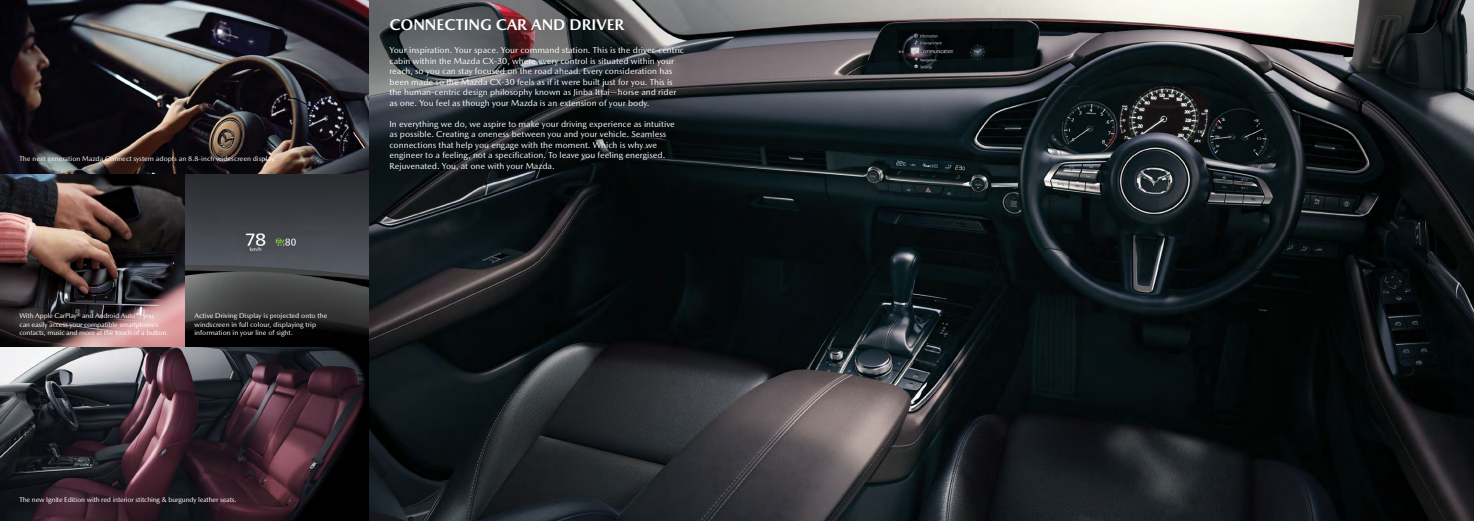
<style>
.page{position:relative;width:1474px;height:521px;background:#fff}
.page>*{position:absolute;margin:0;border:0;box-sizing:border-box;transform-origin:0 0}
.t1{font:700 15.75px "Mazda Type";color:#fff}
.t2{font:8.75px/10.5px "Mazda Type";color:#fff}
.t3{font:7px/8.4px "Mazda Type";letter-spacing:-.02em;color:#fff}
.t4{font:7px/8.4px "Mazda Type";color:#fff}
</style>
<div class="page">
<img style="left:368px;top:0;width:1105px;height:521px">
<img style="left:0;top:0;width:368px;height:521px">
<p class="t4" style="left:19px;top:155px;width:258px">The next generation Mazda Connect system adopts an 8.8-inch widescreen display.</p>
<p class="t3" style="left:19px;top:312px;width:150px">With Apple CarPlay® and Android Auto™, you<br>can easily access your compatible smartphone’s contacts, music and more at the touch of a button.</p>
<p class="t4" style="left:194px;top:312px;width:134px">Active Driving Display is projected onto the windscreen in full colour, displaying trip information in your line of sight.</p>
<h1 class="t1" style="left:389px;top:15px;width:236px">CONNECTING CAR AND DRIVER</h1>
<p class="t2" style="left:389px;top:45px;width:296px">Your inspiration. Your space. Your command station. This is the driver-centric cabin within the Mazda CX-30, where every control is situated within your reach, so you can stay focused on the road ahead. Every consideration has been made so the Mazda CX-30 feels as if it were built just for you. This is the human-centric design philosophy known as Jinba Ittai—horse and rider as one. You feel as though your Mazda is an extension of your body.</p>
<p class="t2" style="left:389px;top:118px;width:287px">In everything we do, we aspire to make your driving experience as intuitive as possible. Creating a oneness between you and your vehicle. Seamless connections that help you engage with the moment. Which is why we engineer to a feeling, not a specification. To leave you feeling energised.<br>Rejuvenated. You, at one with your Mazda.</p>
<p class="t3" style="left:19px;top:495px;width:219px">The new Ignite Edition with red interior stitching &amp; burgundy leather seats.</p>
</div>
